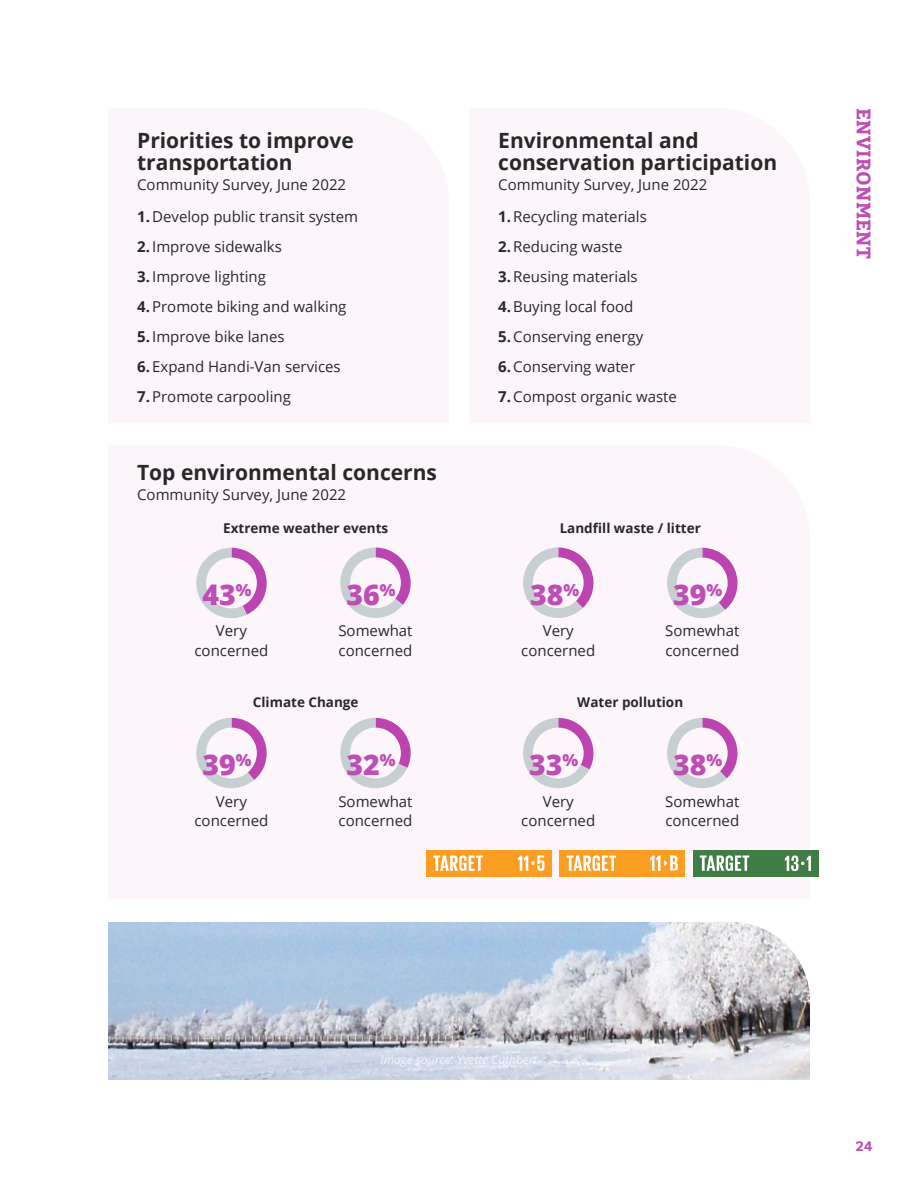
<style>
.page{position:relative;width:918px;height:1188px;background:#fff}
.page>*{position:absolute;margin:0;border:0;box-sizing:border-box;transform-origin:0 0}
.Body{font:800 28.5px "Open Sans";color:#be4db5}
.Heading_2_-_Black{font:700 21px/22.5px "Open Sans";color:#292829}
.t1{font:700 19.5px "Bitter";letter-spacing:.01em;color:#be4db5}
.Heading_2_Sub_-_Blac{font:15px "Open Sans";color:#292829}
.Body-2{font:15px/19.5px "Open Sans";color:#292829;text-align:center}
.Body-3{font:700 13.5px "Open Sans";color:#292829}
.t2{font:700 13.5px "Bitter";color:#be4db5}
.t3{font:italic 12px "Open Sans";color:#fff}
.s1{font-weight:700}
</style>
<div class="page">
<img style="left:108px;top:922px;width:702px;height:158px">
<div style="left:427px;top:850px;width:125px;height:26px;background:#fc9e24"></div>
<svg style="left:433px;top:855px;width:50px;height:16px"></svg>
<svg style="left:518px;top:855px;width:27px;height:16px"></svg>
<div style="left:560px;top:850px;width:125px;height:26px;background:#fc9e24"></div>
<svg style="left:567px;top:855px;width:49px;height:16px"></svg>
<svg style="left:650px;top:856px;width:28px;height:15px"></svg>
<div style="left:693px;top:850px;width:125px;height:26px;background:#407d45"></div>
<svg style="left:700px;top:855px;width:49px;height:16px"></svg>
<svg style="left:785px;top:856px;width:26px;height:15px"></svg>
<svg style="left:196px;top:548px;width:71px;height:71px"></svg>
<svg style="left:523px;top:548px;width:70px;height:70px"></svg>
<svg style="left:196px;top:718px;width:71px;height:71px"></svg>
<svg style="left:667px;top:548px;width:70px;height:71px"></svg>
<svg style="left:523px;top:718px;width:70px;height:71px"></svg>
<svg style="left:340px;top:718px;width:71px;height:71px"></svg>
<svg style="left:667px;top:718px;width:70px;height:71px"></svg>
<svg style="left:340px;top:548px;width:71px;height:70px"></svg>
<p class="Heading_2_-_Black" style="left:137px;top:128px;width:218px">Priorities to improve transportation</p>
<p class="Heading_2_Sub_-_Blac" style="left:137px;top:174px;width:211px">Community Survey, June 2022</p>
<p class="Heading_2_Sub_-_Blac" style="left:137px;top:206px;width:223px"><span class="s1">1.</span> Develop public transit system</p>
<p class="Heading_2_Sub_-_Blac" style="left:137px;top:236px;width:146px"><span class="s1">2.</span> Improve sidewalks</p>
<p class="Heading_2_Sub_-_Blac" style="left:137px;top:266px;width:130px"><span class="s1">3.</span> Improve lighting</p>
<p class="Heading_2_Sub_-_Blac" style="left:137px;top:296px;width:211px"><span class="s1">4.</span> Promote biking and walking</p>
<p class="Heading_2_Sub_-_Blac" style="left:137px;top:326px;width:149px"><span class="s1">5.</span> Improve bike lanes</p>
<p class="Heading_2_Sub_-_Blac" style="left:137px;top:356px;width:205px"><span class="s1">6.</span> Expand Handi-Van services</p>
<p class="Heading_2_Sub_-_Blac" style="left:137px;top:386px;width:155px"><span class="s1">7.</span> Promote carpooling</p>
<p class="Heading_2_-_Black" style="left:498px;top:128px;width:280px">Environmental and conservation participation</p>
<p class="Heading_2_Sub_-_Blac" style="left:498px;top:174px;width:211px">Community Survey, June 2022</p>
<p class="Heading_2_Sub_-_Blac" style="left:498px;top:206px;width:150px"><span class="s1">1.</span> Recycling materials</p>
<p class="Heading_2_Sub_-_Blac" style="left:498px;top:236px;width:126px"><span class="s1">2.</span> Reducing waste</p>
<p class="Heading_2_Sub_-_Blac" style="left:498px;top:266px;width:141px"><span class="s1">3.</span> Reusing materials</p>
<p class="Heading_2_Sub_-_Blac" style="left:498px;top:296px;width:137px"><span class="s1">4.</span> Buying local food</p>
<p class="Heading_2_Sub_-_Blac" style="left:498px;top:326px;width:147px"><span class="s1">5.</span> Conserving energy</p>
<p class="Heading_2_Sub_-_Blac" style="left:498px;top:356px;width:138px"><span class="s1">6.</span> Conserving water</p>
<p class="Heading_2_Sub_-_Blac" style="left:498px;top:386px;width:180px"><span class="s1">7.</span> Compost organic waste</p>
<h3 class="t1" style="left:876px;top:108px;width:152px;rotate:90deg">ENVIRONMENT</h3>
<p class="Heading_2_-_Black" style="left:137px;top:461px;width:301px">Top environmental concerns</p>
<p class="Heading_2_Sub_-_Blac" style="left:137px;top:484px;width:211px">Community Survey, June 2022</p>
<p class="Body-3" style="left:223px;top:519px;width:167px">Extreme weather events</p>
<p class="Body-3" style="left:560px;top:519px;width:143px">Landfill waste / litter</p>
<p class="Body" style="left:202px;top:573px;width:51px">43<sup>%</sup></p>
<p class="Body" style="left:346px;top:573px;width:51px">36<sup>%</sup></p>
<p class="Body" style="left:530px;top:573px;width:51px">38<sup>%</sup></p>
<p class="Body" style="left:673px;top:573px;width:51px">39<sup>%</sup></p>
<p class="Body-2" style="left:195px;top:621px;width:75px">Very concerned</p>
<p class="Body-2" style="left:338px;top:621px;width:76px;text-align:left">Somewhat concerned</p>
<p class="Body-2" style="left:521px;top:621px;width:75px">Very concerned</p>
<p class="Body-2" style="left:665px;top:621px;width:76px;text-align:left">Somewhat concerned</p>
<p class="Body-3" style="left:253px;top:692px;width:107px">Climate Change</p>
<p class="Body-3" style="left:577px;top:692px;width:107px">Water pollution</p>
<p class="Body" style="left:202px;top:743px;width:51px">39<sup>%</sup></p>
<p class="Body" style="left:346px;top:743px;width:51px">32<sup>%</sup></p>
<p class="Body" style="left:529px;top:743px;width:51px">33<sup>%</sup></p>
<p class="Body" style="left:673px;top:743px;width:51px">38<sup>%</sup></p>
<p class="Body-2" style="left:195px;top:791px;width:75px">Very concerned</p>
<p class="Body-2" style="left:338px;top:791px;width:76px;text-align:left">Somewhat concerned</p>
<p class="Body-2" style="left:521px;top:791px;width:75px">Very concerned</p>
<p class="Body-2" style="left:665px;top:791px;width:76px;text-align:left">Somewhat concerned</p>
<p class="t3" style="left:380px;top:1052px;width:159px">Image source: Yvette Cuthbert</p>
<p class="t2" style="left:856px;top:1138px;width:18px">24</p>
</div>
